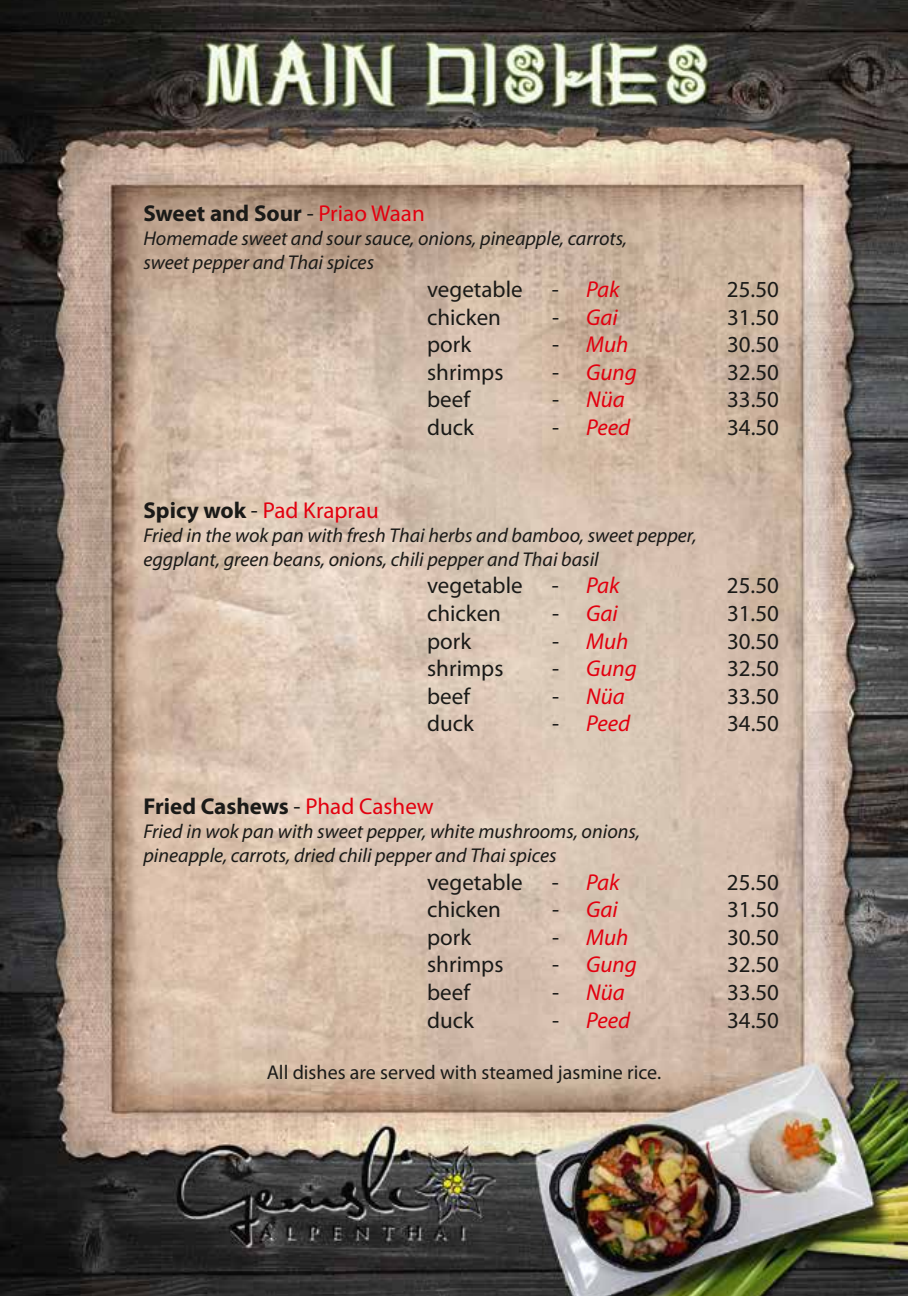
<style>
.page{position:relative;width:908px;height:1296px;background:#fff}
.page>*{position:absolute;margin:0;border:0;box-sizing:border-box;transform-origin:0 0}
.t1{font:23px "Myriad Pro";color:#1a1a18}
.t2{font:italic 23px "Myriad Pro";color:#e3000f}
.t3{font:700 23px "Myriad Pro";color:#1a1a18}
.t4{font:23px "Myriad Pro";color:#e3000f}
.t5{font:italic 20px/24px "Myriad Pro";color:#1a1a18}
.t6{font:20px "Myriad Pro";color:#1a1a18}
.s1{font-weight:400}
.s2{font-weight:400;color:#e3000f}
.s3{font-style:normal;color:#1a1a18}
.s4{font-weight:700;color:#1a1a18}
.s5{color:#1a1a18}
</style>
<div class="page">
<img style="left:0;top:0;width:907px;height:1296px">
<p class="t3" style="left:143px;top:199px;width:283px">Sweet and Sour <span class="s1">-</span> <span class="s2">Priao Waan</span></p>
<p class="t5" style="left:143px;top:226px;width:485px">Homemade sweet and sour sauce, onions, pineapple, carrots, sweet pepper and Thai spices</p>
<p class="t1" style="left:427px;top:275px;width:97px">vegetable</p>
<p class="t2" style="left:551px;top:275px;width:69px"><span class="s3">-</span> Pak</p>
<p class="t1" style="left:726px;top:275px;width:53px">25.50</p>
<p class="t1" style="left:427px;top:303px;width:75px">chicken</p>
<p class="t2" style="left:551px;top:303px;width:67px"><span class="s3">-</span> Gai</p>
<p class="t1" style="left:726px;top:303px;width:53px">31.50</p>
<p class="t1" style="left:427px;top:330px;width:46px">pork</p>
<p class="t2" style="left:551px;top:330px;width:78px"><span class="s3">-</span> Muh</p>
<p class="t1" style="left:726px;top:330px;width:53px">30.50</p>
<p class="t1" style="left:427px;top:358px;width:78px">shrimps</p>
<p class="t2" style="left:551px;top:358px;width:86px"><span class="s3">-</span> Gung</p>
<p class="t1" style="left:726px;top:358px;width:53px">32.50</p>
<p class="t1" style="left:427px;top:385px;width:44px">beef</p>
<p class="t2" style="left:552px;top:385px;width:74px"><span class="s3">-</span> Nüa</p>
<p class="t1" style="left:726px;top:385px;width:53px">33.50</p>
<p class="t1" style="left:427px;top:413px;width:48px">duck</p>
<p class="t2" style="left:552px;top:413px;width:80px"><span class="s3">-</span> Peed</p>
<p class="t1" style="left:726px;top:413px;width:53px">34.50</p>
<p class="t4" style="left:143px;top:496px;width:237px"><span class="s4">Spicy wok</span> <span class="s5">-</span> Pad Kraprau</p>
<p class="t5" style="left:143px;top:523px;width:554px">Fried in the wok pan with fresh Thai herbs and bamboo, sweet pepper, eggplant, green beans, onions, chili pepper and Thai basil</p>
<p class="t1" style="left:427px;top:571px;width:97px">vegetable</p>
<p class="t2" style="left:551px;top:571px;width:69px"><span class="s3">-</span> Pak</p>
<p class="t1" style="left:726px;top:571px;width:53px">25.50</p>
<p class="t1" style="left:427px;top:599px;width:75px">chicken</p>
<p class="t2" style="left:551px;top:599px;width:67px"><span class="s3">-</span> Gai</p>
<p class="t1" style="left:726px;top:599px;width:53px">31.50</p>
<p class="t1" style="left:427px;top:627px;width:46px">pork</p>
<p class="t2" style="left:551px;top:627px;width:78px"><span class="s3">-</span> Muh</p>
<p class="t1" style="left:726px;top:627px;width:53px">30.50</p>
<p class="t1" style="left:427px;top:654px;width:78px">shrimps</p>
<p class="t2" style="left:551px;top:654px;width:86px"><span class="s3">-</span> Gung</p>
<p class="t1" style="left:726px;top:654px;width:53px">32.50</p>
<p class="t1" style="left:427px;top:682px;width:44px">beef</p>
<p class="t2" style="left:552px;top:682px;width:74px"><span class="s3">-</span> Nüa</p>
<p class="t1" style="left:726px;top:682px;width:53px">33.50</p>
<p class="t1" style="left:427px;top:709px;width:48px">duck</p>
<p class="t2" style="left:552px;top:709px;width:80px"><span class="s3">-</span> Peed</p>
<p class="t1" style="left:726px;top:709px;width:53px">34.50</p>
<p class="t3" style="left:143px;top:791px;width:292px">Fried Cashews <span class="s1">-</span> <span class="s2">Phad Cashew</span></p>
<p class="t5" style="left:143px;top:819px;width:498px">Fried in wok pan with sweet pepper, white mushrooms, onions, pineapple, carrots, dried chili pepper and Thai spices</p>
<p class="t1" style="left:427px;top:868px;width:97px">vegetable</p>
<p class="t2" style="left:551px;top:868px;width:69px"><span class="s3">-</span> Pak</p>
<p class="t1" style="left:726px;top:868px;width:53px">25.50</p>
<p class="t1" style="left:427px;top:895px;width:75px">chicken</p>
<p class="t2" style="left:551px;top:895px;width:67px"><span class="s3">-</span> Gai</p>
<p class="t1" style="left:726px;top:895px;width:53px">31.50</p>
<p class="t1" style="left:427px;top:923px;width:46px">pork</p>
<p class="t2" style="left:551px;top:923px;width:78px"><span class="s3">-</span> Muh</p>
<p class="t1" style="left:726px;top:923px;width:53px">30.50</p>
<p class="t1" style="left:427px;top:950px;width:78px">shrimps</p>
<p class="t2" style="left:551px;top:950px;width:86px"><span class="s3">-</span> Gung</p>
<p class="t1" style="left:726px;top:950px;width:53px">32.50</p>
<p class="t1" style="left:427px;top:978px;width:44px">beef</p>
<p class="t2" style="left:552px;top:978px;width:74px"><span class="s3">-</span> Nüa</p>
<p class="t1" style="left:726px;top:978px;width:53px">33.50</p>
<p class="t1" style="left:427px;top:1006px;width:48px">duck</p>
<p class="t2" style="left:552px;top:1006px;width:80px"><span class="s3">-</span> Peed</p>
<p class="t1" style="left:726px;top:1006px;width:53px">34.50</p>
<p class="t6" style="left:267px;top:1060px;width:396px">All dishes are served with steamed jasmine rice.</p>
</div>
